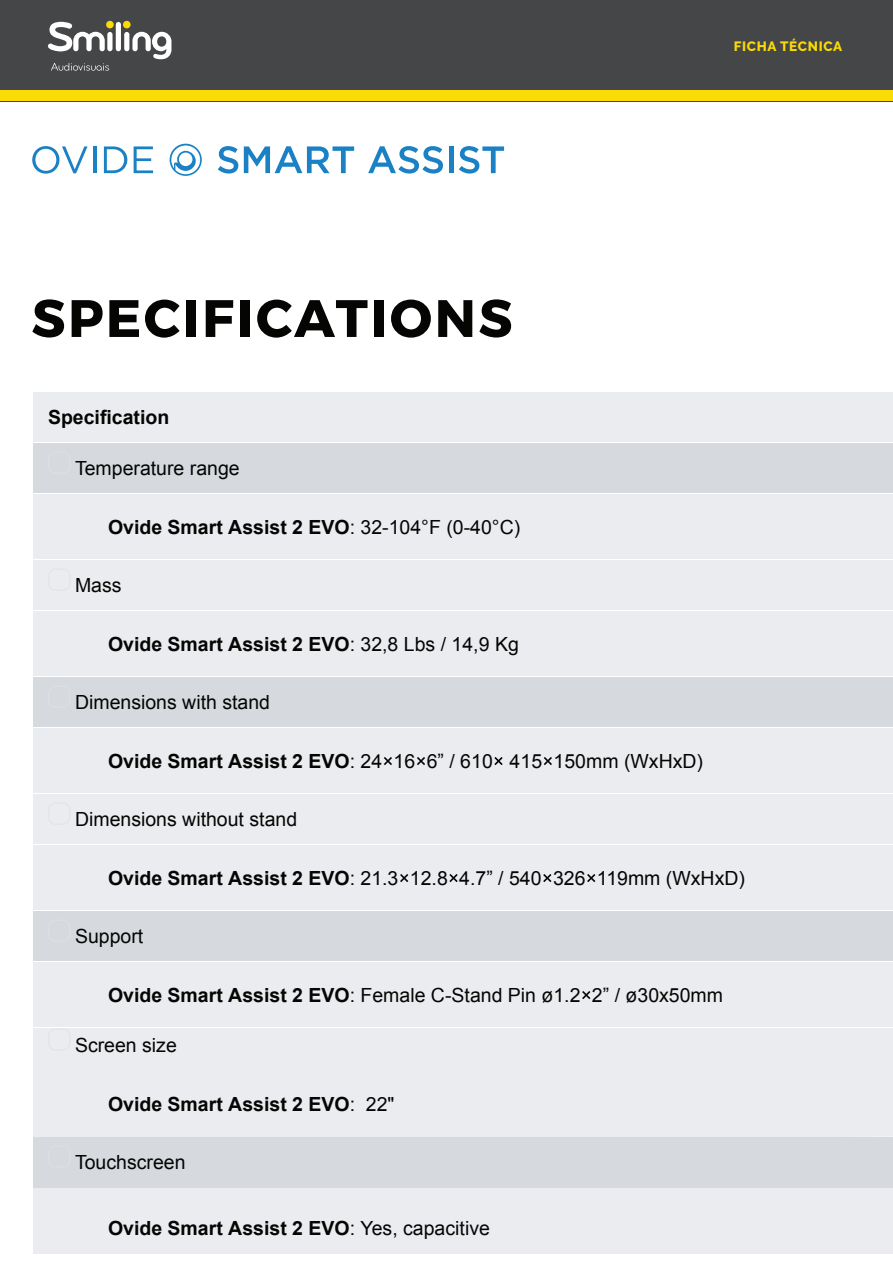
<style>
.page{position:relative;width:893px;height:1263px;background:#fff}
.page>*{position:absolute;margin:0;border:0;box-sizing:border-box;transform-origin:0 0}
.t1{font:700 52.5px "Montserrat";letter-spacing:.05em;color:#050504}
.t2{font:19.5px "Arial";color:#050504}
.t3{font:700 19.5px "Arial";color:#050504}
.t4{font:800 13.5px "Raleway";letter-spacing:.05em;color:#fadb06}
.s1{font-weight:400}
.s2{font-weight:700}
</style>
<div class="page">
<div style="left:0;top:0;width:893px;height:101px;background:#454647"></div>
<div style="left:0;top:91px;width:893px;height:10px;background:#fadb06"></div>
<div style="left:107px;top:32px;width:6px;height:19px;background:#fff;border-radius:3px"></div>
<div style="left:116px;top:22px;width:5px;height:29px;background:#fff;border-radius:3px"></div>
<div style="left:124px;top:32px;width:5px;height:19px;background:#fff;border-radius:3px"></div>
<svg style="left:132px;top:32px;width:39px;height:27px"></svg>
<div style="left:106px;top:21px;width:8px;height:7px;background:#fadb06;border-radius:50%"></div>
<svg style="left:48px;top:22px;width:57px;height:29px"></svg>
<div style="left:123px;top:21px;width:8px;height:7px;background:#fadb06;border-radius:50%"></div>
<svg style="left:51px;top:63px;width:58px;height:8px"></svg>
<div style="left:33px;top:392px;width:860px;height:50px;background:#eaecef"></div>
<div style="left:33px;top:443px;width:860px;height:50px;background:#d6dade"></div>
<div style="left:33px;top:494px;width:860px;height:65px;background:#eaecef"></div>
<div style="left:33px;top:560px;width:860px;height:50px;background:#eaecef"></div>
<div style="left:33px;top:611px;width:860px;height:65px;background:#eaecef"></div>
<div style="left:33px;top:677px;width:860px;height:50px;background:#d6dade"></div>
<div style="left:33px;top:728px;width:860px;height:65px;background:#eaecef"></div>
<div style="left:33px;top:794px;width:860px;height:50px;background:#eaecef"></div>
<div style="left:33px;top:845px;width:860px;height:65px;background:#eaecef"></div>
<div style="left:33px;top:911px;width:860px;height:50px;background:#d6dade"></div>
<div style="left:33px;top:962px;width:860px;height:65px;background:#eaecef"></div>
<svg style="left:384px;top:757px;width:8px;height:8px"></svg>
<svg style="left:417px;top:757px;width:8px;height:8px"></svg>
<svg style="left:494px;top:757px;width:9px;height:8px"></svg>
<svg style="left:544px;top:757px;width:8px;height:8px"></svg>
<svg style="left:400px;top:874px;width:8px;height:8px"></svg>
<svg style="left:449px;top:874px;width:9px;height:8px"></svg>
<svg style="left:543px;top:874px;width:8px;height:8px"></svg>
<svg style="left:587px;top:874px;width:8px;height:8px"></svg>
<svg style="left:582px;top:991px;width:8px;height:8px"></svg>
<svg style="left:170px;top:144px;width:32px;height:32px"></svg>
<svg style="left:32px;top:146px;width:56px;height:28px"></svg>
<hr style="left:93px;top:146px;width:3px;height:27px;background:#1b81c5">
<svg style="left:104px;top:146px;width:23px;height:27px"></svg>
<svg style="left:134px;top:146px;width:19px;height:27px"></svg>
<svg style="left:218px;top:146px;width:20px;height:28px"></svg>
<svg style="left:244px;top:146px;width:110px;height:27px"></svg>
<svg style="left:368px;top:146px;width:75px;height:28px"></svg>
<hr style="left:449px;top:146px;width:4px;height:27px;background:#1b81c5">
<svg style="left:459px;top:146px;width:45px;height:28px"></svg>
<div style="left:33px;top:1028px;width:860px;height:42px;background:#eaecef"></div>
<div style="left:33px;top:1072px;width:860px;height:64px;background:#eaecef"></div>
<div style="left:33px;top:1138px;width:860px;height:49px;background:#d6dade"></div>
<div style="left:33px;top:1189px;width:860px;height:64px;background:#eaecef"></div>
<p class="t4" style="left:734px;top:39px;width:110px">FICHA TÉCNICA</p>
<h1 class="t1" style="left:32px;top:276px;width:482px">SPECIFICATIONS</h1>
<p class="t3" style="left:48px;top:405px;width:123px">Specification</p>
<p class="t2" style="left:75px;top:456px;width:166px">Temperature range</p>
<p class="t3" style="left:108px;top:514px;width:414px">Ovide Smart Assist 2 EVO<span class="s1">: 32-104°F (0-40°C)</span></p>
<p class="t2" style="left:75px;top:573px;width:48px">Mass</p>
<p class="t3" style="left:108px;top:631px;width:412px">Ovide Smart Assist 2 EVO<span class="s1">: 32,8 Lbs / 14,9 Kg</span></p>
<p class="t2" style="left:75px;top:690px;width:197px">Dimensions with stand</p>
<p class="t2" style="left:108px;top:748px;width:597px"><span class="s2">Ovide Smart Assist 2 EVO</span>: 24 16 6” / 610 415 150mm (WxHxD)</p>
<p class="t2" style="left:75px;top:807px;width:224px">Dimensions without stand</p>
<p class="t2" style="left:108px;top:865px;width:638px"><span class="s2">Ovide Smart Assist 2 EVO</span>: 21.3 12.8 4.7” / 540 326 119mm (WxHxD)</p>
<p class="t2" style="left:75px;top:924px;width:70px">Support</p>
<p class="t2" style="left:108px;top:982px;width:617px"><span class="s2">Ovide Smart Assist 2 EVO</span>: Female C-Stand Pin ø1.2 2” / ø30x50mm</p>
<p class="t2" style="left:75px;top:1033px;width:103px">Screen size</p>
<p class="t3" style="left:108px;top:1091px;width:288px">Ovide Smart Assist 2 EVO<span class="s1">: 22"</span></p>
<p class="t2" style="left:75px;top:1150px;width:112px">Touchscreen</p>
<p class="t3" style="left:108px;top:1215px;width:383px">Ovide Smart Assist 2 EVO<span class="s1">: Yes, capacitive</span></p>
</div>
